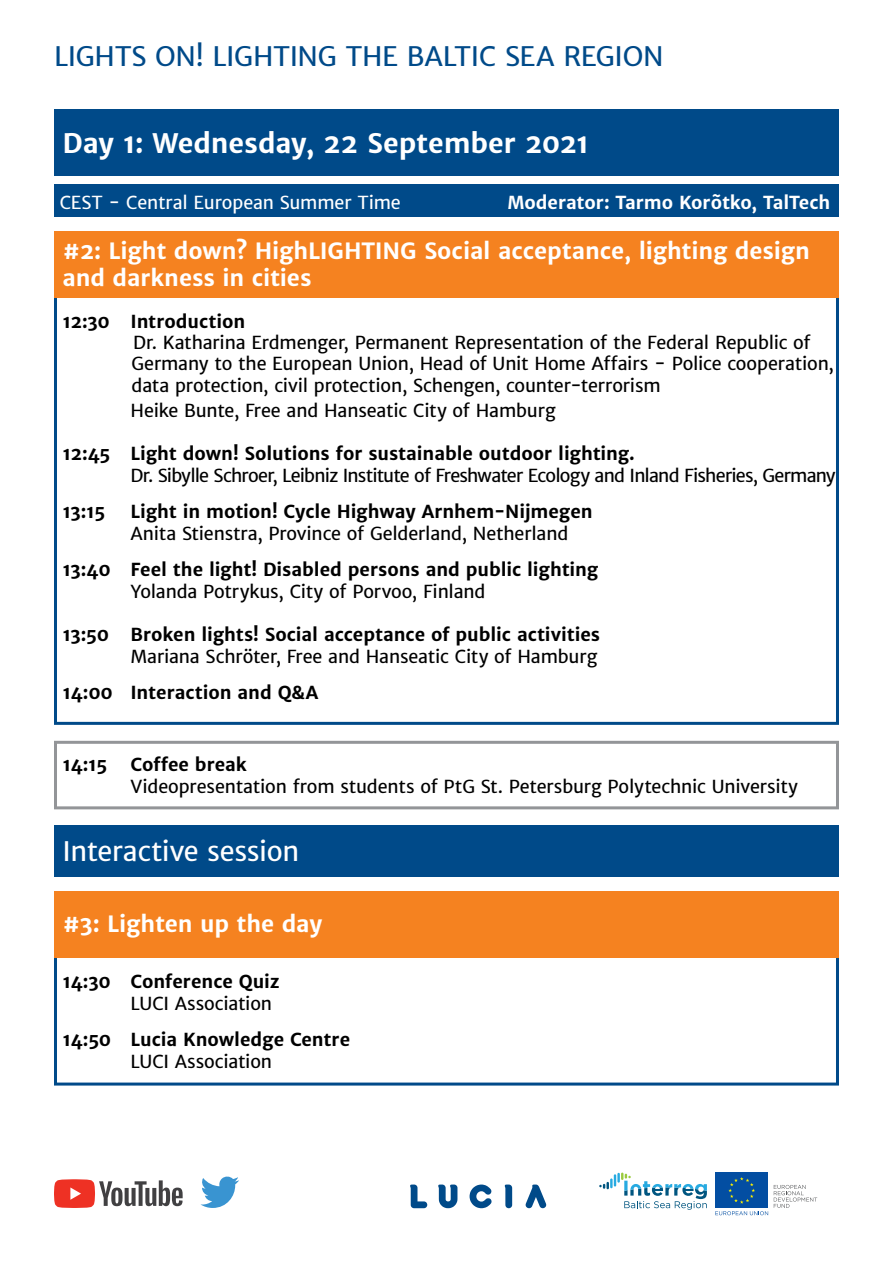
<style>
.page{position:relative;width:893px;height:1263px;background:#fff}
.page>*{position:absolute;margin:0;border:0;box-sizing:border-box;transform-origin:0 0}
.t1{font:27px "Merriweather Sans";letter-spacing:-.01em;color:#004a89}
.t2{font:700 27px "Merriweather Sans";letter-spacing:-.01em;color:#fff}
.t3{font:27px "Merriweather Sans";letter-spacing:-.01em;color:#fff}
.t4{font:700 22.5px/27px "Merriweather Sans";letter-spacing:-.005em;color:#fff}
.t5{font:18px/21.3px "Merriweather Sans";letter-spacing:-.01em;color:#000}
.t6{font:700 18px "Merriweather Sans";letter-spacing:-.005em;color:#000}
.t7{font:18px "Merriweather Sans";letter-spacing:-.045em;color:#000}
.t8{font:700 18px "Merriweather Sans";letter-spacing:-.005em;color:#fff}
.t9{font:18px "Merriweather Sans";letter-spacing:-.01em;color:#fff}
</style>
<div class="page">
<svg style="left:599px;top:1172px;width:108px;height:38px"></svg>
<svg style="left:715px;top:1211px;width:53px;height:4px"></svg>
<div style="left:715px;top:1173px;width:53px;height:35px;background:#034ea2"></div>
<svg style="left:728px;top:1177px;width:27px;height:27px"></svg>
<svg style="left:774px;top:1185px;width:43px;height:23px"></svg>
<svg style="left:410px;top:1184px;width:17px;height:24px"></svg>
<svg style="left:438px;top:1184px;width:19px;height:24px"></svg>
<svg style="left:470px;top:1184px;width:21px;height:24px"></svg>
<svg style="left:505px;top:1184px;width:7px;height:24px"></svg>
<svg style="left:525px;top:1184px;width:21px;height:24px"></svg>
<svg style="left:54px;top:1179px;width:129px;height:29px"></svg>
<svg style="left:200px;top:1176px;width:39px;height:32px"></svg>
<div style="left:54px;top:109px;width:785px;height:67px;background:#004a89"></div>
<div style="left:54px;top:231px;width:785px;height:66px;background:#f58220"></div>
<div style="left:54px;top:934px;width:785px;height:151px;border:3px solid #004a89"></div>
<div style="left:54px;top:891px;width:785px;height:66px;background:#f58220"></div>
<div style="left:54px;top:825px;width:785px;height:51px;background:#004a89"></div>
<div style="left:54px;top:184px;width:785px;height:33px;background:#004a89"></div>
<div style="left:54px;top:741px;width:785px;height:68px;border:3px solid #939598"></div>
<h1 class="t1" style="left:54px;top:39px;width:611px">LIGHTS ON! LIGHTING THE BALTIC SEA REGION</h1>
<h1 class="t2" style="left:63px;top:126px;width:528px">Day 1: Wednesday, 22 September 2021</h1>
<p class="t9" style="left:60px;top:191px;width:343px">CEST - Central European Summer Time</p>
<p class="t8" style="left:508px;top:191px;width:324px">Moderator: Tarmo Korõtko, TalTech</p>
<p class="t4" style="left:63px;top:237px;width:749px">#2: Light down? HighLIGHTING Social acceptance, lighting design and darkness in cities</p>
<p class="t6" style="left:63px;top:309px;width:184px">12:30 Introduction</p>
<p class="t5" style="left:132px;top:332px;width:704px">Dr. Katharina Erdmenger, Permanent Representation of the Federal Republic of<br>Germany to the European Union, Head of Unit Home Affairs - Police cooperation, data protection, civil protection, Schengen, counter-terrorism</p>
<p class="t5" style="left:131px;top:400px;width:427px">Heike Bunte, Free and Hanseatic City of Hamburg</p>
<p class="t6" style="left:63px;top:442px;width:574px">12:45 Light down! Solutions for sustainable outdoor lighting.</p>
<p class="t7" style="left:131px;top:463px;width:707px">Dr. Sibylle Schroer, Leibniz Institute of Freshwater Ecology and Inland Fisheries, Germany</p>
<p class="t6" style="left:63px;top:500px;width:44px">13:15</p>
<p class="t6" style="left:131px;top:500px;width:464px">Light in motion! Cycle Highway Arnhem-Nijmegen</p>
<p class="t5" style="left:131px;top:523px;width:439px">Anita Stienstra, Province of Gelderland, Netherland</p>
<p class="t6" style="left:63px;top:558px;width:537px">13:40 Feel the light! Disabled persons and public lighting</p>
<p class="t5" style="left:131px;top:581px;width:356px">Yolanda Potrykus, City of Porvoo, Finland</p>
<p class="t6" style="left:63px;top:623px;width:539px">13:50 Broken lights! Social acceptance of public activities</p>
<p class="t5" style="left:131px;top:646px;width:468px">Mariana Schröter, Free and Hanseatic City of Hamburg</p>
<p class="t6" style="left:63px;top:681px;width:257px">14:00 Interaction and Q&amp;A</p>
<p class="t6" style="left:63px;top:753px;width:46px">14:15</p>
<p class="t6" style="left:131px;top:753px;width:118px">Coffee break</p>
<p class="t5" style="left:131px;top:775px;width:669px">Videopresentation from students of PtG St. Petersburg Polytechnic University</p>
<h1 class="t3" style="left:63px;top:834px;width:238px">Interactive session</h1>
<p class="t4" style="left:63px;top:911px;width:261px">#3: Lighten up the day</p>
<p class="t6" style="left:63px;top:970px;width:219px">14:30 Conference Quiz</p>
<p class="t5" style="left:131px;top:992px;width:143px">LUCI Association</p>
<p class="t6" style="left:63px;top:1028px;width:289px">14:50 Lucia Knowledge Centre</p>
<p class="t5" style="left:131px;top:1050px;width:143px">LUCI Association</p>
</div>
